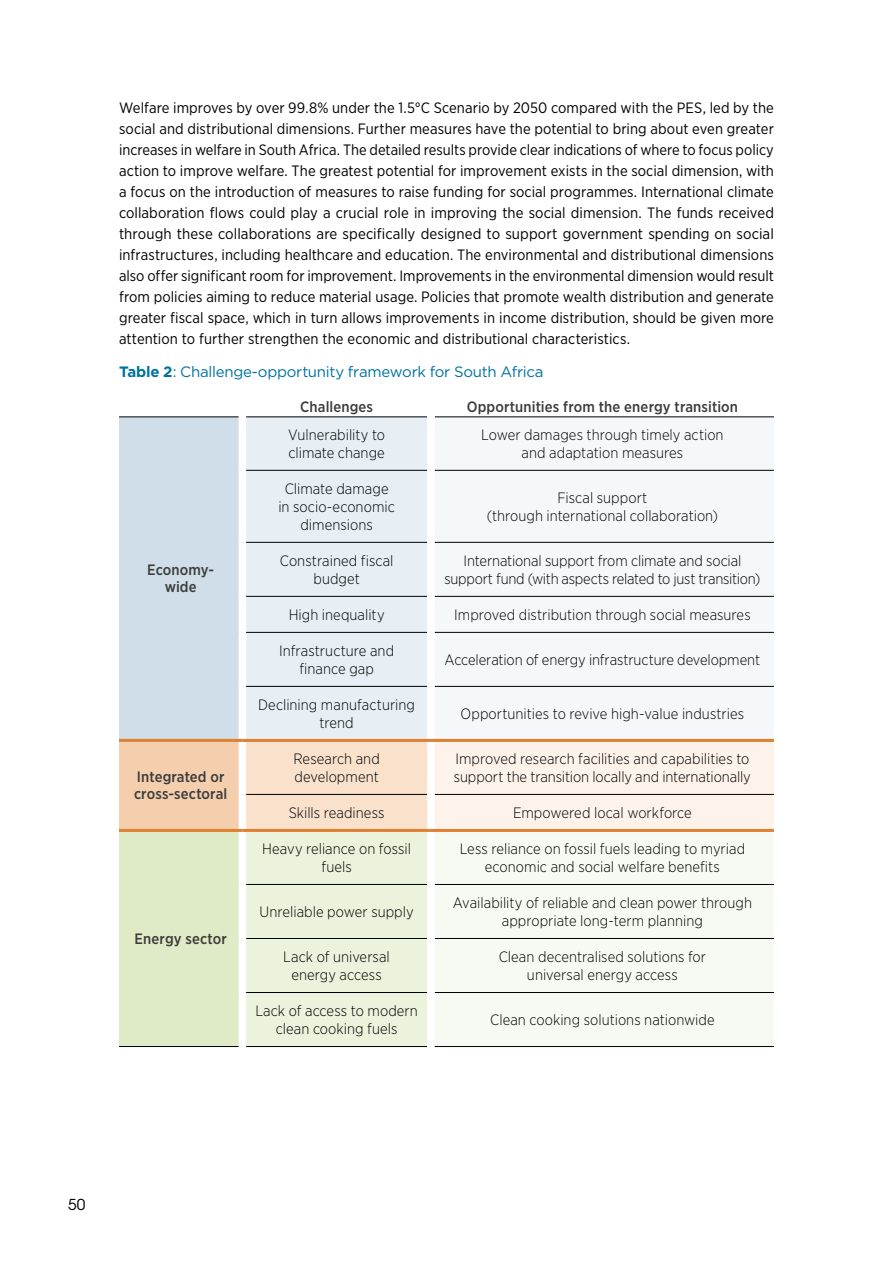
<style>
.page{position:relative;width:893px;height:1263px;background:#fff}
.page>*{position:absolute;margin:0;border:0;box-sizing:border-box;transform-origin:0 0}
.t1{font:15px/21px "Gotham Narrow";letter-spacing:.005em;color:#000;text-align:justify}
.t2{font:300 15px/18px "Gotham Narrow";color:#000;text-align:center}
.t3{font:500 15px/16.5px "Gotham Narrow";letter-spacing:.01em;color:#3c3c3b;text-align:center}
.t4{font:15px "Gotham";letter-spacing:-.02em;color:#0072a2}
.t5{font:15px "ITC Avant Garde Std";color:#000}
.s1{font-weight:700}
</style>
<div class="page">
<div style="left:119px;top:417px;width:123px;height:323px;background:#cfdee8"></div>
<div style="left:246px;top:418px;width:181px;height:321px;background:#e7eff4"></div>
<div style="left:435px;top:469px;width:339px;height:270px;background:#f5f8fa"></div>
<div style="left:119px;top:740px;width:123px;height:90px;background:#f4cead"></div>
<div style="left:119px;top:830px;width:123px;height:216px;background:#dfebc7"></div>
<svg style="left:246px;top:742px;width:528px;height:304px"></svg>
<div style="left:435px;top:832px;width:339px;height:214px;background:#f7faf2"></div>
<hr style="left:119px;top:417px;width:120px;height:1px;background:#000">
<hr style="left:246px;top:417px;width:181px;height:1px;background:#000">
<hr style="left:435px;top:417px;width:339px;height:1px;background:#000">
<div style="left:239px;top:417px;width:7px;height:53px;background:#fff"></div>
<div style="left:239px;top:470px;width:7px;height:72px;background:#fff"></div>
<div style="left:239px;top:542px;width:7px;height:54px;background:#fff"></div>
<div style="left:239px;top:596px;width:7px;height:36px;background:#fff"></div>
<div style="left:239px;top:632px;width:7px;height:54px;background:#fff"></div>
<div style="left:239px;top:686px;width:7px;height:53px;background:#fff"></div>
<div style="left:239px;top:742px;width:7px;height:52px;background:#fff"></div>
<div style="left:239px;top:794px;width:7px;height:35px;background:#fff"></div>
<div style="left:239px;top:832px;width:7px;height:52px;background:#fff"></div>
<div style="left:239px;top:884px;width:7px;height:54px;background:#fff"></div>
<div style="left:239px;top:938px;width:7px;height:54px;background:#fff"></div>
<div style="left:239px;top:992px;width:7px;height:55px;background:#fff"></div>
<hr style="left:246px;top:470px;width:181px;height:1px;background:#000">
<hr style="left:435px;top:470px;width:339px;height:1px;background:#000">
<hr style="left:246px;top:542px;width:181px;height:1px;background:#000">
<hr style="left:435px;top:542px;width:339px;height:1px;background:#000">
<hr style="left:246px;top:596px;width:181px;height:1px;background:#000">
<hr style="left:435px;top:596px;width:339px;height:1px;background:#000">
<hr style="left:246px;top:632px;width:181px;height:1px;background:#000">
<hr style="left:435px;top:632px;width:339px;height:1px;background:#000">
<hr style="left:246px;top:686px;width:181px;height:1px;background:#000">
<hr style="left:435px;top:686px;width:339px;height:1px;background:#000">
<hr style="left:246px;top:794px;width:181px;height:1px;background:#000">
<hr style="left:435px;top:794px;width:339px;height:1px;background:#000">
<hr style="left:246px;top:884px;width:181px;height:1px;background:#000">
<hr style="left:435px;top:884px;width:339px;height:1px;background:#000">
<hr style="left:246px;top:938px;width:181px;height:1px;background:#000">
<hr style="left:435px;top:938px;width:339px;height:1px;background:#000">
<hr style="left:246px;top:992px;width:181px;height:1px;background:#000">
<hr style="left:435px;top:992px;width:339px;height:1px;background:#000">
<hr style="left:246px;top:1046px;width:181px;height:1px;background:#000">
<hr style="left:435px;top:1046px;width:339px;height:1px;background:#000">
<hr style="left:119px;top:1046px;width:120px;height:1px;background:#000">
<div style="left:427px;top:742px;width:8px;height:52px;background:#fff"></div>
<div style="left:427px;top:794px;width:8px;height:35px;background:#fff"></div>
<div style="left:427px;top:832px;width:8px;height:52px;background:#fff"></div>
<div style="left:427px;top:884px;width:8px;height:54px;background:#fff"></div>
<div style="left:427px;top:938px;width:8px;height:54px;background:#fff"></div>
<div style="left:427px;top:992px;width:8px;height:55px;background:#fff"></div>
<hr style="left:119px;top:829px;width:123px;height:3px;background:#e08032">
<hr style="left:242px;top:829px;width:189px;height:3px;background:#e08032">
<hr style="left:431px;top:829px;width:343px;height:3px;background:#e08032">
<hr style="left:119px;top:739px;width:123px;height:3px;background:#e08032">
<hr style="left:242px;top:739px;width:189px;height:3px;background:#e08032">
<hr style="left:431px;top:739px;width:343px;height:3px;background:#e08032">
<p class="t1" style="left:119px;top:96px;width:656px">Welfare improves by over 99.8% under the 1.5°C Scenario by 2050 compared with the PES, led by the social and distributional dimensions. Further measures have the potential to bring about even greater increases in welfare in South Africa. The detailed results provide clear indications of where to focus policy action to improve welfare. The greatest potential for improvement exists in the social dimension, with a focus on the introduction of measures to raise funding for social programmes. International climate collaboration flows could play a crucial role in improving the social dimension. The funds received through these collaborations are specifically designed to support government spending on social infrastructures, including healthcare and education. The environmental and distributional dimensions also offer significant room for improvement. Improvements in the environmental dimension would result from policies aiming to reduce material usage. Policies that promote wealth distribution and generate greater fiscal space, which in turn allows improvements in income distribution, should be given more attention to further strengthen the economic and distributional characteristics.</p>
<p class="t4" style="left:119px;top:362px;width:426px"><span class="s1">Table 2</span>: Challenge-opportunity framework for South Africa</p>
<p class="t3" style="left:300px;top:398px;width:74px">Challenges</p>
<p class="t3" style="left:467px;top:398px;width:273px">Opportunities from the energy transition</p>
<p class="t3" style="left:147px;top:562px;width:68px">Economy&shy;wide</p>
<p class="t3" style="left:134px;top:769px;width:95px;text-align:left">Integrated or cross-sectoral</p>
<p class="t3" style="left:135px;top:930px;width:94px">Energy sector</p>
<p class="t2" style="left:288px;top:425px;width:98px;text-align:left">Vulnerability to climate change</p>
<p class="t2" style="left:481px;top:425px;width:244px">Lower damages through timely action and adaptation measures</p>
<p class="t2" style="left:278px;top:479px;width:118px">Climate damage in socio‑economic dimensions</p>
<p class="t2" style="left:487px;top:488px;width:233px">Fiscal support<br>(through international collaboration)</p>
<p class="t2" style="left:280px;top:551px;width:115px">Constrained fiscal budget</p>
<p class="t2" style="left:444px;top:551px;width:317px">International support from climate and social support fund (with aspects related to just transition)</p>
<p class="t2" style="left:289px;top:605px;width:97px">High inequality</p>
<p class="t2" style="left:454px;top:605px;width:298px">Improved distribution through social measures</p>
<p class="t2" style="left:279px;top:641px;width:117px">Infrastructure and finance gap</p>
<p class="t2" style="left:445px;top:650px;width:317px">Acceleration of energy infrastructure development</p>
<p class="t2" style="left:258px;top:695px;width:158px">Declining manufacturing trend</p>
<p class="t2" style="left:461px;top:704px;width:285px">Opportunities to revive high-value industries</p>
<p class="t2" style="left:293px;top:749px;width:88px;text-align:left">Research and development</p>
<p class="t2" style="left:454px;top:749px;width:298px;text-align:left">Improved research facilities and capabilities to support the transition locally and internationally</p>
<p class="t2" style="left:289px;top:803px;width:97px">Skills readiness</p>
<p class="t2" style="left:513px;top:803px;width:180px">Empowered local workforce</p>
<p class="t2" style="left:262px;top:839px;width:150px">Heavy reliance on fossil fuels</p>
<p class="t2" style="left:460px;top:839px;width:287px">Less reliance on fossil fuels leading to myriad economic and social welfare benefits</p>
<p class="t2" style="left:260px;top:902px;width:156px">Unreliable power supply</p>
<p class="t2" style="left:453px;top:893px;width:301px">Availability of reliable and clean power through appropriate long-term planning</p>
<p class="t2" style="left:283px;top:947px;width:108px">Lack of universal energy access</p>
<p class="t2" style="left:499px;top:947px;width:209px">Clean decentralised solutions for universal energy access</p>
<p class="t2" style="left:255px;top:1001px;width:164px">Lack of access to modern clean cooking fuels</p>
<p class="t2" style="left:490px;top:1010px;width:226px">Clean cooking solutions nationwide</p>
<p class="t5" style="left:68px;top:1195px;width:19px">50</p>
</div>
